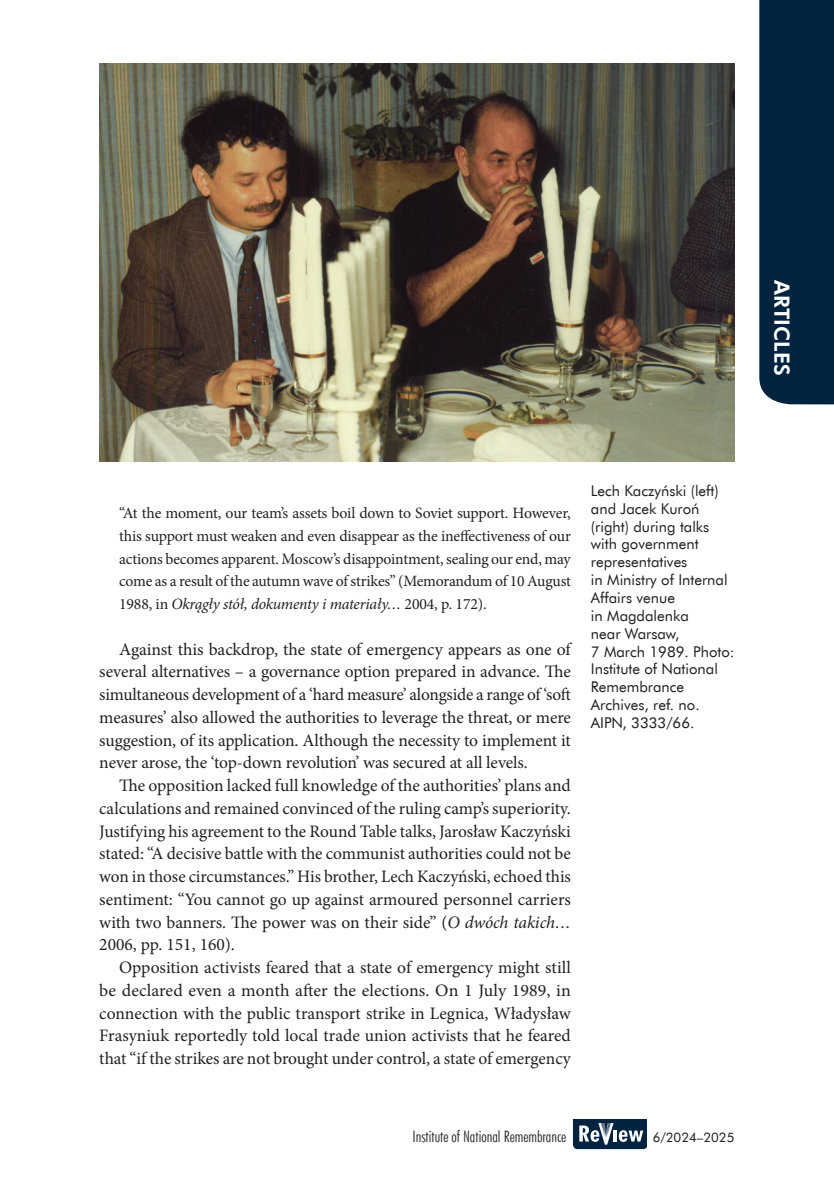
<style>
.page{position:relative;width:834px;height:1191px;background:#fff}
.page>*{position:absolute;margin:0;border:0;box-sizing:border-box;transform-origin:0 0}
.t1{font:21px "Futura Hv EU";color:#fff}
.tekst_Minion{font:17.5px/22.8px "Minion Pro";letter-spacing:-.005em;color:#231f20;text-align:justify}
.cytat{font:15.75px/22.8px "Minion Pro";letter-spacing:-.015em;color:#231f20;text-align:justify}
.t2{font:15.75px "Futura Lt Cn EU";color:#231f20}
.Podpisy_FOTO_REVIEW{font:14.88px/17.8px "Futura EU";color:#231f20}
.t3{font:13.12px "Futura EU";color:#231f20}
.s1{font-style:italic}
</style>
<div class="page">
<svg style="left:573px;top:1119px;width:73px;height:30px"></svg>
<div style="left:759px;top:0;width:74px;height:404px;background:#002340"></div>
<img style="left:99px;top:63px;width:635px;height:399px">
<p class="t1" style="left:795px;top:280px;width:96px;rotate:90deg">ARTICLES</p>
<p class="cytat" style="left:119px;top:502px;width:453px">“At the moment, our team’s assets boil down to Soviet support. However, this support must weaken and even disappear as the ineffectiveness of our actions becomes apparent. Moscow’s disappointment, sealing our end, may come as a result of the autumn wave of strikes” (Memorandum of 10 August 1988, in <span class="s1">Okrągły stół, dokumenty i materiały…</span> 2004, p. 172).</p>
<p class="tekst_Minion" style="left:99px;top:637px;width:473px;text-indent:20px">Against this backdrop, the state of emergency appears as one of several alternatives – a governance option prepared in advance. The simultaneous development of a ‘hard measure’ alongside a range of ‘soft measures’ also allowed the authorities to leverage the threat, or mere suggestion, of its application. Although the necessity to implement it never arose, the ‘top-down revolution’ was secured at all levels.</p>
<p class="tekst_Minion" style="left:99px;top:774px;width:473px;text-indent:20px">The opposition lacked full knowledge of the authorities’ plans and calculations and remained convinced of the ruling camp’s superiority.<br>Justifying his agreement to the Round Table talks, Jarosław Kaczyński stated: “A decisive battle with the communist authorities could not be won in those circumstances.” His brother, Lech Kaczyński, echoed this sentiment: “You cannot go up against armoured personnel carriers with two banners. The power was on their side” (<span class="s1">O dwóch takich… </span>2006, pp. 151, 160).</p>
<p class="tekst_Minion" style="left:99px;top:956px;width:473px;text-indent:20px">Opposition activists feared that a state of emergency might still be declared even a month after the elections. On 1 July 1989, in connection with the public transport strike in Legnica, Władysław Frasyniuk reportedly told local trade union activists that he feared that “if the strikes are not brought under control, a state of emergency</p>
<p class="Podpisy_FOTO_REVIEW" style="left:590px;top:482px;width:145px">Lech Kaczyński (left) and Jacek Kuroń (right) during talks with government representatives<br>in Ministry of Internal<br>Affairs venue<br>in Magdalenka<br>near Warsaw,<br>7 March 1989. Photo:<br>Institute of National<br>Remembrance<br>Archives, ref. no.<br>AIPN, 3333/66.</p>
<p class="t2" style="left:412px;top:1126px;width:155px">Institute of National Remembrance</p>
<p class="t3" style="left:652px;top:1129px;width:83px">6/2024–2025</p>
</div>
